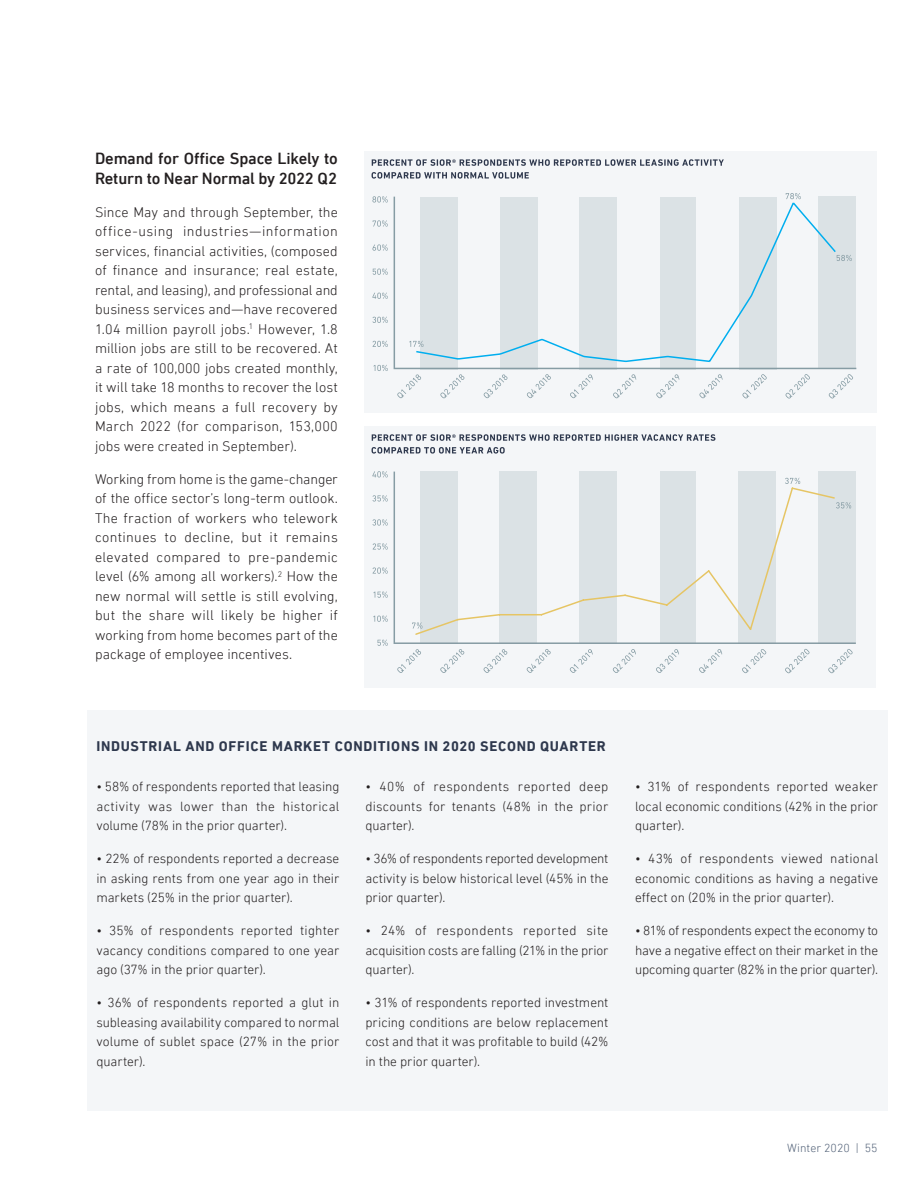
<style>
.page{position:relative;width:918px;height:1188px;background:#fff}
.page>*{position:absolute;margin:0;border:0;box-sizing:border-box;transform-origin:0 0}
.t1{font:500 16.5px/19.8px "DIN Next LT Pro";letter-spacing:-.01em;color:#231f20}
.t2{font:300 14.25px/19.5px "DIN Next LT Pro";letter-spacing:.005em;color:#231f20;text-align:justify}
.t3{font:700 14.25px "DIN Next LT Pro";letter-spacing:.05em;color:#2e384d}
.t4{font:300 13.5px/19.5px "DIN Next LT Pro";letter-spacing:-.005em;color:#231f20;text-align:justify}
.t5{font:300 12px "DIN Next LT Pro";letter-spacing:.005em;color:#546379}
</style>
<div class="page">
<div style="left:87px;top:710px;width:801px;height:401px;background:#f4f6f8"></div>
<div style="left:364px;top:152px;width:513px;height:261px;background:#f4f6f8"></div>
<hr style="left:394px;top:368px;width:462px;height:1px;background:#869ca4">
<hr style="left:394px;top:197px;width:1px;height:171px;background:#869ca4">
<svg style="left:660px;top:197px;width:36px;height:171px"></svg>
<svg style="left:420px;top:197px;width:38px;height:171px"></svg>
<svg style="left:500px;top:197px;width:37px;height:171px"></svg>
<svg style="left:579px;top:197px;width:38px;height:171px"></svg>
<svg style="left:739px;top:197px;width:38px;height:171px"></svg>
<div style="left:819px;top:197px;width:37px;height:172px;background:#dbe2e5"></div>
<svg style="left:372px;top:172px;width:157px;height:7px"></svg>
<svg style="left:372px;top:159px;width:352px;height:7px"></svg>
<svg style="left:372px;top:196px;width:16px;height:7px"></svg>
<svg style="left:372px;top:317px;width:16px;height:6px"></svg>
<svg style="left:570px;top:374px;width:23px;height:24px"></svg>
<svg style="left:656px;top:374px;width:23px;height:24px"></svg>
<svg style="left:613px;top:374px;width:23px;height:24px"></svg>
<svg style="left:699px;top:374px;width:24px;height:24px"></svg>
<svg style="left:397px;top:374px;width:24px;height:24px"></svg>
<svg style="left:440px;top:374px;width:24px;height:24px"></svg>
<svg style="left:484px;top:374px;width:23px;height:24px"></svg>
<svg style="left:527px;top:374px;width:24px;height:24px"></svg>
<svg style="left:742px;top:374px;width:25px;height:24px"></svg>
<svg style="left:829px;top:374px;width:24px;height:25px"></svg>
<svg style="left:785px;top:374px;width:25px;height:25px"></svg>
<svg style="left:373px;top:269px;width:15px;height:6px"></svg>
<svg style="left:372px;top:244px;width:16px;height:7px"></svg>
<svg style="left:373px;top:220px;width:15px;height:7px"></svg>
<svg style="left:373px;top:341px;width:15px;height:6px"></svg>
<svg style="left:409px;top:341px;width:6px;height:6px"></svg>
<svg style="left:786px;top:193px;width:15px;height:6px"></svg>
<svg style="left:837px;top:255px;width:15px;height:6px"></svg>
<svg style="left:372px;top:293px;width:16px;height:6px"></svg>
<svg style="left:374px;top:365px;width:14px;height:6px"></svg>
<svg style="left:415px;top:201px;width:422px;height:162px"></svg>
<div style="left:364px;top:427px;width:512px;height:261px;background:#f4f6f8"></div>
<hr style="left:394px;top:642px;width:462px;height:2px;background:#869ca4">
<hr style="left:394px;top:472px;width:1px;height:170px;background:#869ca4">
<div style="left:660px;top:472px;width:36px;height:172px;background:#dbe2e5"></div>
<div style="left:420px;top:472px;width:38px;height:172px;background:#dbe2e5"></div>
<div style="left:500px;top:472px;width:37px;height:172px;background:#dbe2e5"></div>
<div style="left:579px;top:472px;width:38px;height:172px;background:#dbe2e5"></div>
<div style="left:739px;top:472px;width:37px;height:172px;background:#dbe2e5"></div>
<div style="left:818px;top:472px;width:38px;height:172px;background:#dbe2e5"></div>
<svg style="left:372px;top:447px;width:133px;height:7px"></svg>
<svg style="left:372px;top:434px;width:343px;height:7px"></svg>
<svg style="left:372px;top:471px;width:16px;height:6px"></svg>
<svg style="left:374px;top:592px;width:14px;height:6px"></svg>
<svg style="left:570px;top:649px;width:23px;height:24px"></svg>
<svg style="left:656px;top:649px;width:23px;height:24px"></svg>
<svg style="left:613px;top:649px;width:23px;height:24px"></svg>
<svg style="left:699px;top:649px;width:23px;height:24px"></svg>
<svg style="left:397px;top:649px;width:24px;height:24px"></svg>
<svg style="left:440px;top:649px;width:24px;height:24px"></svg>
<svg style="left:484px;top:649px;width:23px;height:24px"></svg>
<svg style="left:527px;top:649px;width:24px;height:24px"></svg>
<svg style="left:742px;top:649px;width:24px;height:24px"></svg>
<svg style="left:828px;top:649px;width:25px;height:24px"></svg>
<svg style="left:785px;top:649px;width:25px;height:24px"></svg>
<svg style="left:373px;top:543px;width:15px;height:7px"></svg>
<svg style="left:372px;top:519px;width:16px;height:7px"></svg>
<svg style="left:373px;top:495px;width:15px;height:7px"></svg>
<svg style="left:373px;top:616px;width:15px;height:6px"></svg>
<svg style="left:785px;top:478px;width:15px;height:6px"></svg>
<svg style="left:836px;top:502px;width:15px;height:6px"></svg>
<svg style="left:373px;top:567px;width:15px;height:7px"></svg>
<svg style="left:377px;top:640px;width:11px;height:6px"></svg>
<svg style="left:414px;top:486px;width:421px;height:150px"></svg>
<p class="t1" style="left:95px;top:148px;width:244px">Demand for Office Space Likely to<br>Return to Near Normal by 2022 Q2</p>
<p class="t2" style="left:95px;top:202px;width:244px">Since May and through September, the office-using industries—information services, financial activities, (composed of finance and insurance; real estate, rental, and leasing), and professional and business services and—have recovered 1.04 million payroll jobs.<sup>1</sup> However, 1.8 million jobs are still to be recovered. At a rate of 100,000 jobs created monthly, it will take 18 months to recover the lost jobs, which means a full recovery by March 2022 (for comparison, 153,000 jobs were created in September).</p>
<p class="t2" style="left:95px;top:469px;width:244px">Working from home is the game-changer of the office sector’s long-term outlook.<br>The fraction of workers who telework continues to decline, but it remains elevated compared to pre-pandemic level (6% among all workers).<sup>2</sup> How the new normal will settle is still evolving, but the share will likely be higher if working from home becomes part of the package of employee incentives.</p>
<p class="t3" style="left:96px;top:738px;width:511px">INDUSTRIAL AND OFFICE MARKET CONDITIONS IN 2020 SECOND QUARTER</p>
<p class="t4" style="left:96px;top:777px;width:245px">• 58% of respondents reported that leasing activity was lower than the historical volume (78% in the prior quarter).</p>
<p class="t4" style="left:96px;top:849px;width:244px">• 22% of respondents reported a decrease in asking rents from one year ago in their markets (25% in the prior quarter).</p>
<p class="t4" style="left:96px;top:921px;width:245px">• 35% of respondents reported tighter vacancy conditions compared to one year ago (37% in the prior quarter).</p>
<p class="t4" style="left:96px;top:993px;width:245px">• 36% of respondents reported a glut in subleasing availability compared to normal volume of sublet space (27% in the prior quarter).</p>
<p class="t4" style="left:365px;top:777px;width:245px">• 40% of respondents reported deep discounts for tenants (48% in the prior quarter).</p>
<p class="t4" style="left:365px;top:849px;width:245px">• 36% of respondents reported development activity is below historical level (45% in the prior quarter).</p>
<p class="t4" style="left:365px;top:921px;width:245px">• 24% of respondents reported site acquisition costs are falling (21% in the prior quarter).</p>
<p class="t4" style="left:365px;top:993px;width:245px">• 31% of respondents reported investment pricing conditions are below replacement cost and that it was profitable to build (42% in the prior quarter).</p>
<p class="t4" style="left:635px;top:777px;width:245px">• 31% of respondents reported weaker local economic conditions (42% in the prior quarter).</p>
<p class="t4" style="left:635px;top:849px;width:245px">• 43% of respondents viewed national economic conditions as having a negative effect on (20% in the prior quarter).</p>
<p class="t4" style="left:635px;top:921px;width:245px">• 81% of respondents expect the economy to have a negative effect on their market in the upcoming quarter (82% in the prior quarter).</p>
<p class="t5" style="left:787px;top:1141px;width:92px">Winter 2020 | 55</p>
</div>
